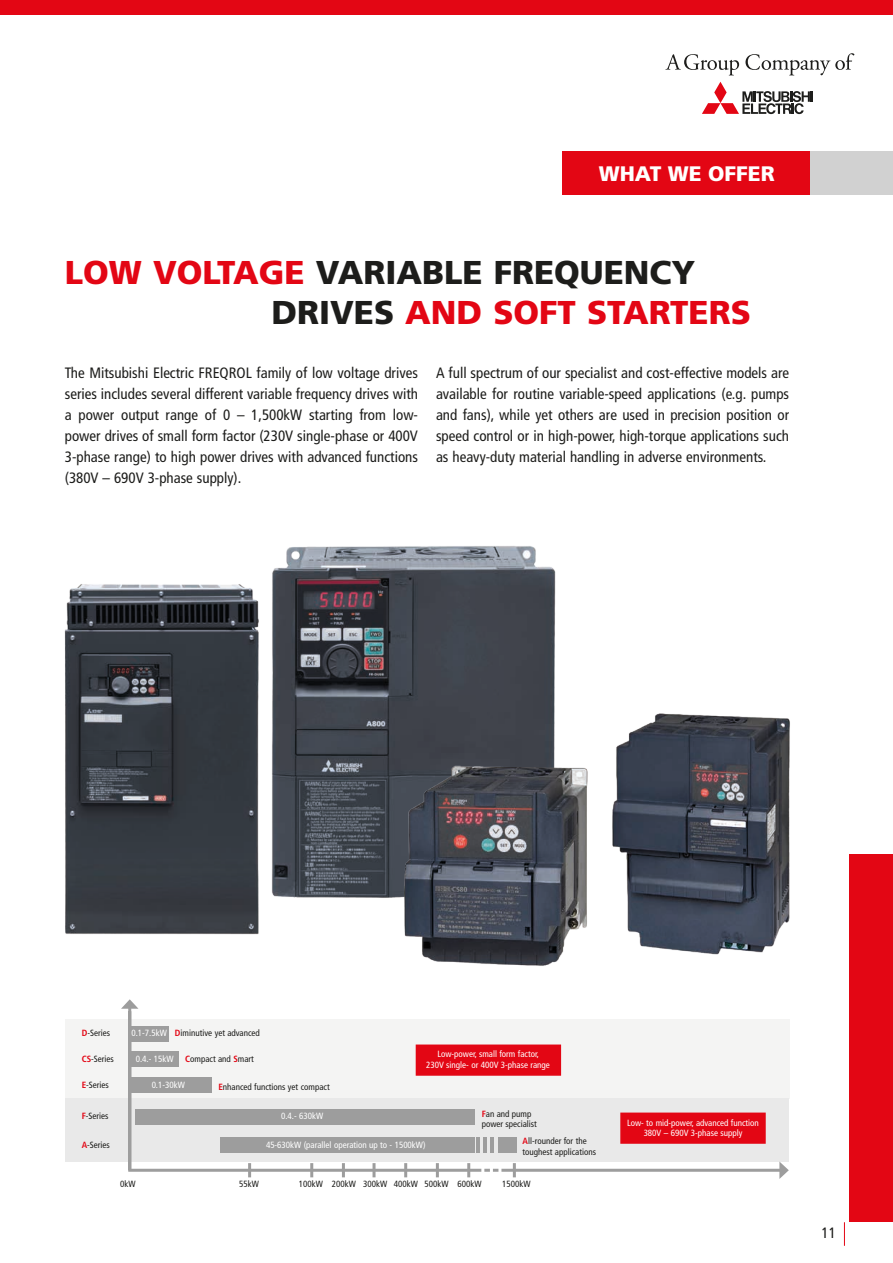
<style>
.page{position:relative;width:893px;height:1263px;background:#fff}
.page>*{position:absolute;margin:0;border:0;box-sizing:border-box;transform-origin:0 0}
.t1{font:900 33px/39.6px "Frutiger LT Std";color:#e30614}
.t2{font:900 21px "Frutiger LT Std";color:#fff}
.t3{font:condensed 15px/21px "Frutiger LT Std";color:#1d1d1b;text-align:justify}
.t4{font:condensed 9px/10.5px "Frutiger LT Std";color:#1d1d1b}
.t5{font:condensed 9px/10.5px "Frutiger LT Std";color:#fff;text-align:center}
.s1{color:#1d1d1b}
.s2{font-weight:700;color:#e30614}
</style>
<div class="page">
<div style="left:0;top:0;width:893px;height:15px;background:#e30614"></div>
<svg style="left:665px;top:54px;width:74px;height:21px"></svg>
<svg style="left:745px;top:53px;width:109px;height:22px"></svg>
<svg style="left:702px;top:82px;width:111px;height:32px"></svg>
<svg style="left:844px;top:1222px;width:1px;height:24px"></svg>
<div style="left:850px;top:854px;width:43px;height:368px;background:#e30614"></div>
<div style="left:65px;top:1019px;width:724px;height:79px;background:#f4f4f3"></div>
<div style="left:65px;top:1098px;width:724px;height:63px;background:#e9e9e9"></div>
<hr style="left:128px;top:1006px;width:3px;height:164px;background:#9d9d9d">
<svg style="left:121px;top:999px;width:17px;height:10px"></svg>
<div style="left:131px;top:1026px;width:38px;height:15px;background:#9d9d9d"></div>
<div style="left:131px;top:1051px;width:48px;height:15px;background:#9d9d9d"></div>
<div style="left:220px;top:1137px;width:254px;height:16px;background:#9d9d9d"></div>
<hr style="left:477px;top:1137px;width:3px;height:16px;background:#9d9d9d">
<hr style="left:483px;top:1137px;width:4px;height:16px;background:#9d9d9d">
<hr style="left:490px;top:1137px;width:3px;height:16px;background:#9d9d9d">
<div style="left:498px;top:1137px;width:18px;height:16px;background:#9d9d9d"></div>
<div style="left:136px;top:1109px;width:339px;height:15px;background:#9d9d9d"></div>
<div style="left:131px;top:1077px;width:81px;height:16px;background:#9d9d9d"></div>
<hr style="left:128px;top:1169px;width:654px;height:3px;background:#9d9d9d">
<svg style="left:779px;top:1161px;width:10px;height:18px"></svg>
<hr style="left:248px;top:1163px;width:3px;height:14px;background:#9d9d9d">
<hr style="left:310px;top:1163px;width:3px;height:14px;background:#9d9d9d">
<hr style="left:342px;top:1163px;width:3px;height:14px;background:#9d9d9d">
<hr style="left:373px;top:1163px;width:3px;height:14px;background:#9d9d9d">
<hr style="left:404px;top:1163px;width:3px;height:14px;background:#9d9d9d">
<hr style="left:436px;top:1163px;width:3px;height:14px;background:#9d9d9d">
<hr style="left:467px;top:1163px;width:3px;height:14px;background:#9d9d9d">
<hr style="left:481px;top:1163px;width:3px;height:14px;background:#fff">
<hr style="left:490px;top:1163px;width:3px;height:14px;background:#fff">
<hr style="left:498px;top:1163px;width:3px;height:14px;background:#fff">
<hr style="left:513px;top:1163px;width:3px;height:14px;background:#9d9d9d">
<div style="left:416px;top:1044px;width:145px;height:32px;background:#e30614;border:2px solid #e30614"></div>
<div style="left:620px;top:1112px;width:146px;height:32px;background:#e30614;border:2px solid #e30614"></div>
<div style="left:563px;top:152px;width:330px;height:43px;background:#e30614"></div>
<div style="left:811px;top:152px;width:82px;height:43px;background:#d1d1d1"></div>
<img style="left:332px;top:546px;width:224px;height:352px">
<img style="left:64px;top:546px;width:268px;height:389px">
<img style="left:343px;top:713px;width:245px;height:253px">
<img style="left:612px;top:713px;width:178px;height:242px">
<h2 class="t2" style="left:599px;top:161px;width:177px">WHAT WE OFFER</h2>
<h1 class="t1" style="left:271px;top:253px;width:481px;text-indent:-206px">LOW VOLTAGE <span class="s1">VARIABLE FREQUENCY<br>DRIVES</span> AND SOFT STARTERS</h1>
<p class="t3" style="left:65px;top:362px;width:355px">The Mitsubishi Electric FREQROL family of low voltage drives series includes several different variable frequency drives with a power output range of 0 – 1,500kW starting from low&shy;power drives of small form factor (230V single-phase or 400V 3-phase range) to high power drives with advanced functions (380V – 690V 3-phase supply).</p>
<p class="t3" style="left:436px;top:362px;width:355px">A full spectrum of our specialist and cost-effective models are available for routine variable-speed applications (e.g. pumps and fans), while yet others are used in precision position or speed control or in high-power, high-torque applications such as heavy-duty material handling in adverse environments.</p>
<p class="t4" style="left:82px;top:1028px;width:30px"><span class="s2">D</span>-Series</p>
<p class="t4" style="left:82px;top:1053px;width:34px"><span class="s2">CS</span>-Series</p>
<p class="t4" style="left:82px;top:1080px;width:29px"><span class="s2">E</span>-Series</p>
<p class="t4" style="left:82px;top:1111px;width:28px"><span class="s2">F</span>-Series</p>
<p class="t4" style="left:82px;top:1140px;width:30px"><span class="s2">A</span>-Series</p>
<p class="t4" style="left:175px;top:1027px;width:86px"><span class="s2">D</span>iminutive yet advanced</p>
<p class="t4" style="left:185px;top:1053px;width:70px"><span class="s2">C</span>ompact and <span class="s2">S</span>mart</p>
<p class="t4" style="left:218px;top:1082px;width:113px"><span class="s2">E</span>nhanced functions yet compact</p>
<p class="t5" style="left:131px;top:1028px;width:37px">0.1-7.5kW</p>
<p class="t5" style="left:136px;top:1053px;width:39px">0.4.- 15kW</p>
<p class="t5" style="left:152px;top:1080px;width:35px">0.1-30kW</p>
<p class="t5" style="left:426px;top:1049px;width:125px">Low-power, small form factor,<br>230V single- or 400V 3-phase range</p>
<p class="t5" style="left:281px;top:1111px;width:44px">0.4.- 630kW</p>
<p class="t5" style="left:266px;top:1140px;width:161px">45-630kW (parallel operation up to - 1500kW)</p>
<p class="t4" style="left:482px;top:1108px;width:57px"><span class="s2">F</span>an and pump power specialist</p>
<p class="t4" style="left:523px;top:1136px;width:75px"><span class="s2">A</span>ll-rounder for the toughest applications</p>
<p class="t4" style="left:120px;top:1178px;width:17px">0kW</p>
<p class="t4" style="left:239px;top:1178px;width:21px">55kW</p>
<p class="t4" style="left:299px;top:1178px;width:184px">100kW 200kW 300kW 400kW 500kW 600kW</p>
<p class="t4" style="left:502px;top:1178px;width:30px">1500kW</p>
<p class="t5" style="left:627px;top:1117px;width:133px">Low- to mid-power, advanced function<br>380V – 690V 3-phase supply</p>
<p class="t3" style="left:821px;top:1222px;width:16px">11</p>
</div>
